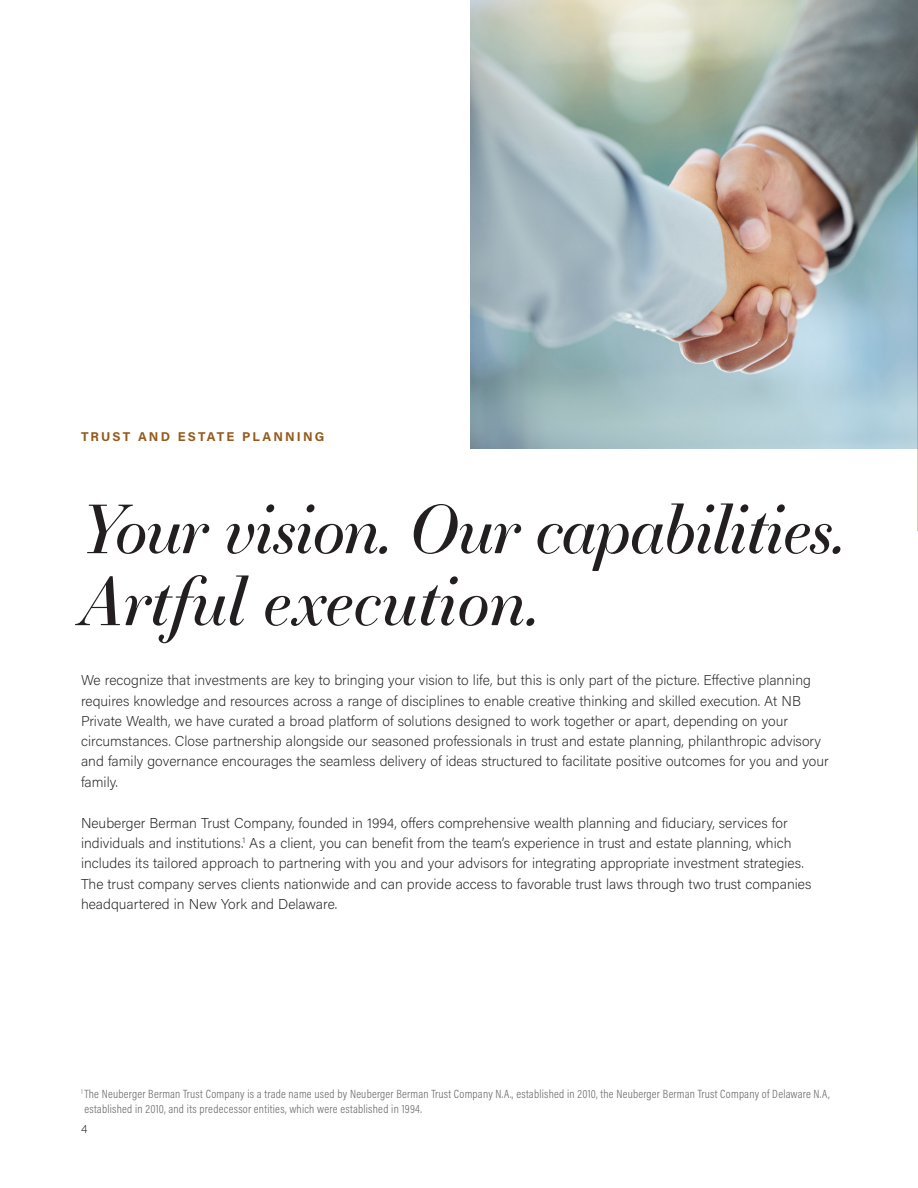
<style>
.page{position:relative;width:918px;height:1188px;background:#fff}
.page>*{position:absolute;margin:0;border:0;box-sizing:border-box;transform-origin:0 0}
.Main_Headlines{font:italic 66px/72px "Essonnes Display";letter-spacing:-.02em;color:#231f20}
.Body_Copy{font:200 14.25px/20.2px "Acumin Pro";color:#231f20}
.Bold_Eyebrow_Headline{font:700 12.75px "Acumin Pro";letter-spacing:.17em;color:#955a1c}
.Source_Footnote{font:300 12px/15px "Acumin Pro Cond";letter-spacing:.02em;color:#6c6d70}
.t1{font:200 11.25px "Acumin Pro";color:#231f20}
</style>
<div class="page">
<img style="left:471px;top:0;width:447px;height:448px">
<svg style="left:917px;top:124px;width:1px;height:407px"></svg>
<p class="Bold_Eyebrow_Headline" style="left:81px;top:428px;width:245px">TRUST AND ESTATE PLANNING</p>
<p class="Main_Headlines" style="left:81px;top:490px;width:766px">Your vision. Our capabilities.<br>Artful execution.</p>
<p class="Body_Copy" style="left:81px;top:670px;width:749px">We recognize that investments are key to bringing your vision to life, but this is only part of the picture. Effective planning requires knowledge and resources across a range of disciplines to enable creative thinking and skilled execution. At NB Private Wealth, we have curated a broad platform of solutions designed to work together or apart, depending on your circumstances. Close partnership alongside our seasoned professionals in trust and estate planning, philanthropic advisory and family governance encourages the seamless delivery of ideas structured to facilitate positive outcomes for you and your family.</p>
<p class="Body_Copy" style="left:81px;top:812px;width:732px">Neuberger Berman Trust Company, founded in 1994, offers comprehensive wealth planning and fiduciary, services for individuals and institutions.<sup>1</sup> As a client, you can benefit from the team’s experience in trust and estate planning, which includes its tailored approach to partnering with you and your advisors for integrating appropriate investment strategies.<br>The trust company serves clients nationwide and can provide access to favorable trust laws through two trust companies headquartered in New York and Delaware.</p>
<p class="Source_Footnote" style="left:81px;top:1086px;width:750px"><sup>1</sup> The Neuberger Berman Trust Company is a trade name used by Neuberger Berman Trust Company N.A., established in 2010, the Neuberger Berman Trust Company of Delaware N.A, established in 2010, and its predecessor entities, which were established in 1994.</p>
<p class="t1" style="left:81px;top:1122px;width:8px">4</p>
</div>
